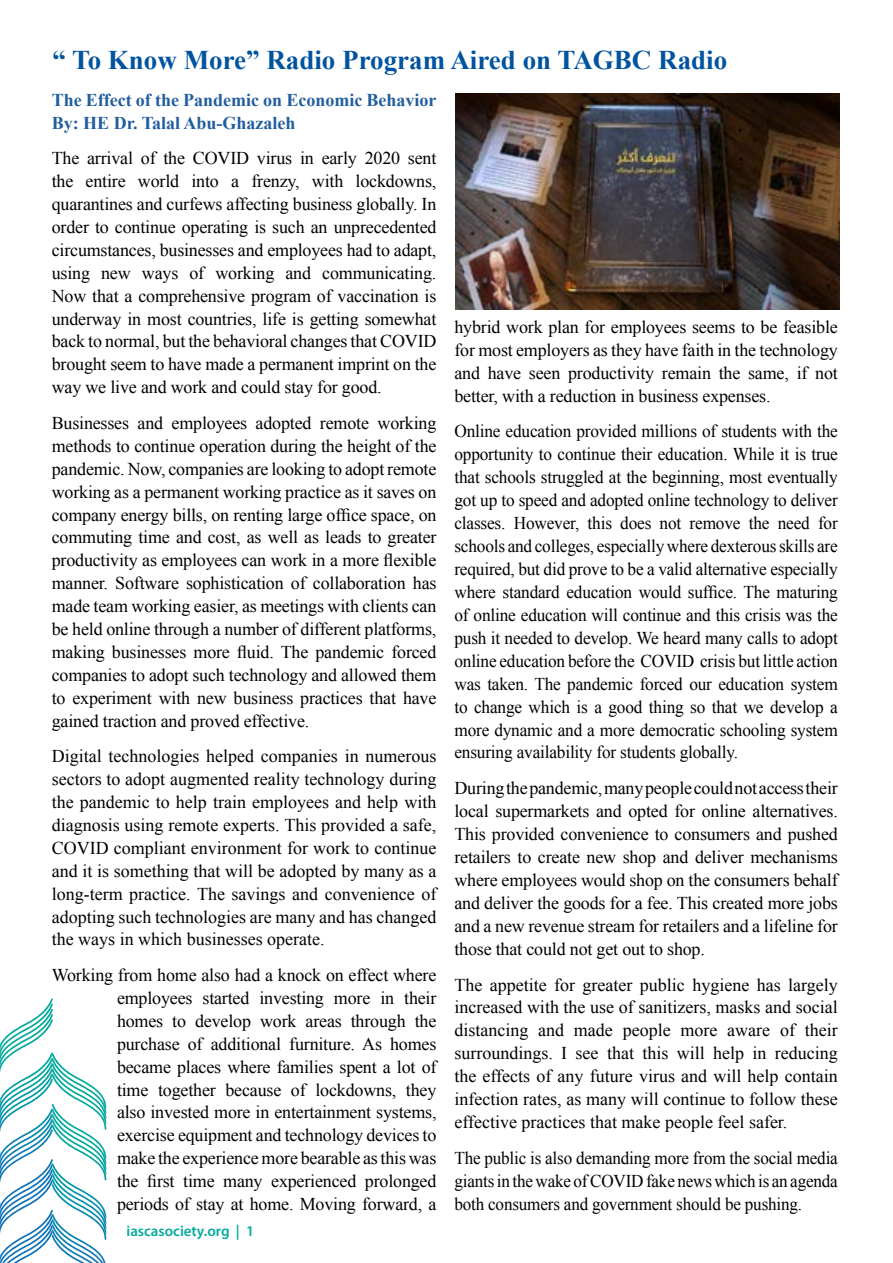
<style>
.page{position:relative;width:893px;height:1263px;background:#fff}
.page>*{position:absolute;margin:0;border:0;box-sizing:border-box;transform-origin:0 0}
.t1{font:700 27px "Times New Roman";color:#00539f}
.t2{font:18px/23px "Times New Roman";letter-spacing:-.01em;color:#000}
.t3{font:18px/23px "Times New Roman";letter-spacing:-.01em;color:#000;text-align:right;scale:.96 1}
.t4{font:18px/23px "Times New Roman";letter-spacing:-.01em;color:#000;text-align:justify;scale:.95 1}
.t5{font:700 18px/23px "Times New Roman";color:#215e9e}
.t6{font:600 15px "Myriad Pro";color:#04aa9d}
</style>
<div class="page">
<svg style="left:0;top:998px;width:106px;height:265px"></svg>
<img style="left:455px;top:94px;width:385px;height:216px">
<h1 class="t1" style="left:52px;top:42px;width:676px">“ To Know More” Radio Program Aired on TAGBC Radio</h1>
<p class="t5" style="left:52px;top:88px;width:386px">The Effect of the Pandemic on Economic Behavior<br>By: HE Dr. Talal Abu-Ghazaleh</p>
<p class="t2" style="left:52px;top:146px;width:386px;text-align:right">The arrival of the COVID virus in early 2020 sent lockdowns,</p>
<p class="t2" style="left:52px;top:169px;width:23px">the</p>
<p class="t2" style="left:52px;top:192px;width:386px">quarantines and curfews affecting business globally In.</p>
<p class="t2" style="left:52px;top:215px;width:386px">order to continue operating is such an unprecedented</p>
<p class="t2" style="left:52px;top:238px;width:386px">circumstances, businesses and employees had to adapt,</p>
<p class="t2" style="left:322px;top:261px;width:116px">communicating.</p>
<p class="t2" style="left:86px;top:169px;width:42px">entire</p>
<p class="t2" style="left:138px;top:169px;width:43px">world</p>
<p class="t2" style="left:191px;top:169px;width:29px">into</p>
<p class="t2" style="left:312px;top:169px;width:33px">with</p>
<p class="t2" style="left:251px;top:169px;width:50px">frenzy,</p>
<p class="t2" style="left:231px;top:169px;width:9px">a</p>
<p class="t2" style="left:52px;top:261px;width:386px">using<br>Now that a comprehensive program of vaccination is underway in most countries, life is getting somewhat back to normal, but the behavioral changes that COVID brought seem to have made a permanent imprint on the way we live and work and could stay for good.</p>
<p class="t2" style="left:377px;top:411px;width:60px">working</p>
<p class="t2" style="left:215px;top:261px;width:60px">working</p>
<p class="t2" style="left:285px;top:261px;width:27px">and</p>
<p class="t2" style="left:189px;top:261px;width:16px">of</p>
<p class="t2" style="left:101px;top:261px;width:31px">new</p>
<p class="t2" style="left:142px;top:261px;width:38px">ways</p>
<p class="t2" style="left:454px;top:315px;width:385px;text-align:justify">hybrid work plan for employees seems to be feasible for most employers as they have faith in the technology and have seen productivity remain the same, if not better, with a reduction in business expenses.</p>
<p class="t3" style="left:454px;top:419px;width:401px">Online education provided millions of students with the opportunity to continue their education. While isit true that schools struggled at the beginning, most eventually got up to speed and adopted online technology to deliver for</p>
<p class="t2" style="left:52px;top:411px;width:386px">Businesses<br>methods to continue operation during the height of the pandemic. Now, companies are looking to adopt remote working as a permanent working practice as it saves on company energy bills, on renting large office space, on commuting time and cost, as well as leads to greater productivity as employees can work in a more flexible manner. Software sophistication of collaboration has made team working easier, as meetings with clients can be held online through a number of different platforms, making businesses more fluid. The pandemic forced companies to adopt such technology and allowed them to experiment with new business practices that have gained traction and proved effective.</p>
<p class="t2" style="left:52px;top:744px;width:386px;text-align:justify">Digital technologies helped companies in numerous sectors to adopt augmented reality technology during the pandemic to help train employees and help with diagnosis using remote experts. This provided a safe, COVID compliant environment for work to continue and isit something that will be adopted by many as a long-term practice. The savings and convenience of adopting such technologies are many and has changed the ways in which businesses operate.</p>
<p class="t2" style="left:52px;top:963px;width:386px;text-align:right">Working from home also had a knock on effect where their</p>
<p class="t2" style="left:138px;top:411px;width:27px">and</p>
<p class="t2" style="left:172px;top:411px;width:77px">employees</p>
<p class="t2" style="left:256px;top:411px;width:57px">adopted</p>
<p class="t2" style="left:320px;top:411px;width:51px">remote</p>
<p class="t3" style="left:454px;top:511px;width:401px;text-align:left">classes. schoolsandcolleges,especiallywheredexterousskillsare required, but did prove to be a valid alternative especially where standard education would suffice. The maturing of online education will continue and this crisis was the push it needed to develop. We heard many calls to adopt online education before the COVID crisis but little action was taken. The pandemic forced our education system to change which is a good thing so that we develop a more dynamic and a more democratic schooling system ensuring availability for students globally.</p>
<p class="t2" style="left:454px;top:776px;width:385px;text-align:justify">Duringthepandemic,manypeoplecouldnotaccesstheir local supermarkets and opted for online alternatives.<br>This provided convenience to consumers and pushed retailers to create new shop and deliver mechanisms where employees would shop on the consumers behalf and deliver the goods for a fee. This created more jobs and a new revenue stream for retailers and a lifeline for those that could not get out to shop.</p>
<p class="t2" style="left:454px;top:973px;width:385px;text-align:right">The appetite for greater public hygiene has largely increased with the use of sanitizers, masks and social their</p>
<p class="t3" style="left:588px;top:511px;width:27px">this</p>
<p class="t3" style="left:620px;top:511px;width:34px">does</p>
<p class="t3" style="left:749px;top:511px;width:23px">the</p>
<p class="t3" style="left:778px;top:511px;width:35px">need</p>
<p class="t3" style="left:514px;top:511px;width:70px">However,</p>
<p class="t3" style="left:660px;top:511px;width:24px">not</p>
<p class="t3" style="left:690px;top:511px;width:55px">remove</p>
<p class="t2" style="left:117px;top:986px;width:77px">employees</p>
<p class="t2" style="left:203px;top:986px;width:48px">started</p>
<p class="t2" style="left:259px;top:986px;width:66px">investing</p>
<p class="t2" style="left:380px;top:986px;width:15px">in</p>
<p class="t2" style="left:334px;top:986px;width:38px">more</p>
<p class="t2" style="left:117px;top:1009px;width:48px">homes</p>
<p class="t2" style="left:195px;top:1009px;width:57px">develop</p>
<p class="t2" style="left:260px;top:1009px;width:38px">work</p>
<p class="t2" style="left:351px;top:1009px;width:56px">through</p>
<p class="t2" style="left:415px;top:1009px;width:23px">the</p>
<p class="t2" style="left:172px;top:1009px;width:15px">to</p>
<p class="t2" style="left:306px;top:1009px;width:38px">areas</p>
<p class="t2" style="left:454px;top:1019px;width:75px">distancing</p>
<p class="t2" style="left:538px;top:1019px;width:27px">and</p>
<p class="t2" style="left:574px;top:1019px;width:40px">made</p>
<p class="t2" style="left:623px;top:1019px;width:49px">people</p>
<p class="t2" style="left:780px;top:1019px;width:16px">of</p>
<p class="t2" style="left:680px;top:1019px;width:38px">more</p>
<p class="t2" style="left:727px;top:1019px;width:44px">aware</p>
<p class="t2" style="left:117px;top:1032px;width:64px">purchase</p>
<p class="t2" style="left:117px;top:1055px;width:321px">became places where families spent a lot of</p>
<p class="t2" style="left:406px;top:1078px;width:32px">they</p>
<p class="t2" style="left:188px;top:1032px;width:250px">of additional furniture. As homes</p>
<p class="t2" style="left:454px;top:1041px;width:385px">surroundings I.<br>the effects of any future virus and will help contain infection rates, as many will continue to follow these effective practices that make people feel safer.</p>
<p class="t4" style="left:454px;top:1146px;width:405px">The public is also demanding more from the social media giantsinthewakeofCOVIDfakenewswhichisanagenda both consumers and government should be pushing.</p>
<p class="t2" style="left:607px;top:1041px;width:29px">that</p>
<p class="t2" style="left:642px;top:1041px;width:28px">this</p>
<p class="t2" style="left:677px;top:1041px;width:30px">will</p>
<p class="t2" style="left:713px;top:1041px;width:32px">help</p>
<p class="t2" style="left:752px;top:1041px;width:16px">in</p>
<p class="t2" style="left:775px;top:1041px;width:64px">reducing</p>
<p class="t2" style="left:576px;top:1041px;width:24px">see</p>
<p class="t2" style="left:117px;top:1078px;width:33px">time</p>
<p class="t2" style="left:117px;top:1101px;width:321px">also invested more in entertainment systems,</p>
<p class="t2" style="left:117px;top:1123px;width:321px">exercise equipment and technology devices to</p>
<p class="t2" style="left:117px;top:1146px;width:321px">make the experience more bearable as this was</p>
<p class="t2" style="left:365px;top:1169px;width:73px">prolonged</p>
<p class="t2" style="left:158px;top:1078px;width:59px">together</p>
<p class="t2" style="left:225px;top:1078px;width:57px">because</p>
<p class="t2" style="left:315px;top:1078px;width:82px">lockdowns,</p>
<p class="t2" style="left:291px;top:1078px;width:16px">of</p>
<p class="t2" style="left:117px;top:1169px;width:321px">the<br>periods of stay at home. Moving forward a,</p>
<p class="t2" style="left:147px;top:1169px;width:29px">first</p>
<p class="t2" style="left:183px;top:1169px;width:33px">time</p>
<p class="t2" style="left:271px;top:1169px;width:87px">experienced</p>
<p class="t2" style="left:223px;top:1169px;width:41px">many</p>
<p class="t6" style="left:126px;top:1221px;width:129px">iascasociety.org 1|</p>
</div>
